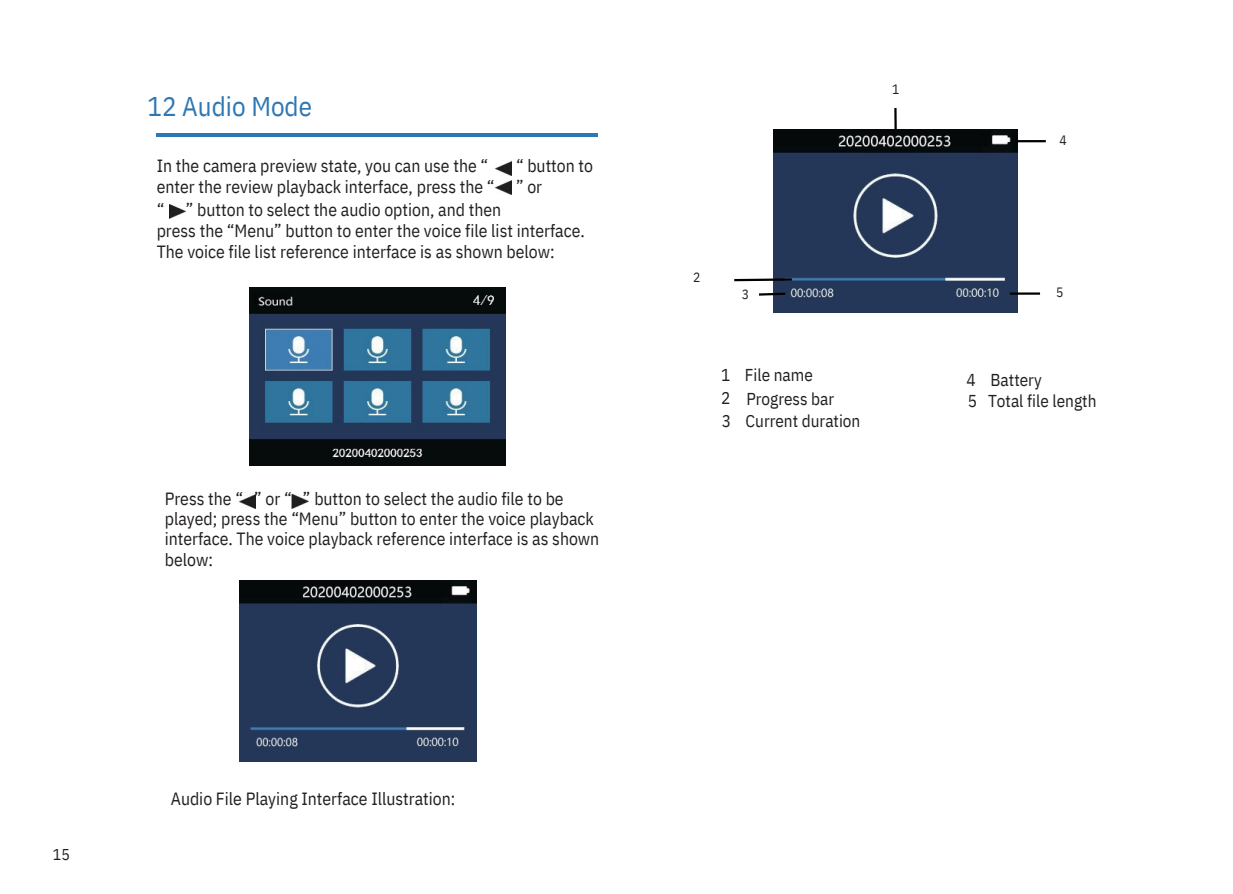
<style>
.page{position:relative;width:1233px;height:894px;background:#fff}
.page>*{position:absolute;margin:0;border:0;box-sizing:border-box;transform-origin:0 0}
.t1{font:27px "IBM Plex Sans Cond";color:#2c77b4}
.t2{font:17.7px/20.2px "IBM Plex Sans Cond";color:#231f20}
.t3{font:17.1px "IBM Plex Sans Cond";color:#231f20}
.t4{font:15.6px "IBM Plex Sans Cond";color:#231f20}
.t5{font:13.5px "IBM Plex Sans Cond";color:#231f20}
</style>
<div class="page">
<hr style="left:157px;top:133px;width:441px;height:4px;background:#2c77b4">
<img style="left:495px;top:161px;width:16px;height:14px">
<img style="left:495px;top:180px;width:16px;height:15px">
<img style="left:169px;top:204px;width:17px;height:15px">
<img style="left:250px;top:287px;width:255px;height:178px">
<img style="left:239px;top:493px;width:17px;height:15px">
<img style="left:292px;top:494px;width:16px;height:15px">
<img style="left:240px;top:580px;width:236px;height:181px">
<img style="left:773px;top:129px;width:245px;height:183px">
<svg style="left:734px;top:277px;width:60px;height:5px"></svg>
<svg style="left:759px;top:291px;width:29px;height:6px"></svg>
<hr style="left:1010px;top:292px;width:30px;height:2px;background:#000">
<hr style="left:1016px;top:140px;width:30px;height:2px;background:#000">
<hr style="left:894px;top:108px;width:3px;height:21px;background:#000">
<h1 class="t1" style="left:147px;top:88px;width:166px">12 Audio Mode</h1>
<p class="t2" style="left:157px;top:156px;width:339px">In the camera preview state, you can use the “ enter the review playback interface, press the “</p>
<p class="t2" style="left:516px;top:156px;width:79px">“ button to ”or</p>
<p class="t2" style="left:157px;top:199px;width:9px">“</p>
<p class="t2" style="left:186px;top:199px;width:317px">” button to select the audio option, and then</p>
<p class="t2" style="left:157px;top:220px;width:430px">press the “Menu” button to enter the voice file list interface.<br>The voice file list reference interface is as shown below:</p>
<p class="t4" style="left:53px;top:843px;width:18px">15</p>
<p class="t2" style="left:165px;top:488px;width:436px">Press the “ ” or “ ” button to select the audio file to be played; press the “Menu” button to enter the voice playback interface. The voice playback reference interface is as shown below:</p>
<p class="t2" style="left:171px;top:787px;width:286px">Audio File Playing Interface Illustration:</p>
<p class="t5" style="left:892px;top:80px;width:9px">1</p>
<p class="t5" style="left:693px;top:268px;width:9px">2</p>
<p class="t5" style="left:742px;top:285px;width:9px">3</p>
<p class="t3" style="left:721px;top:364px;width:93px">1 File name</p>
<p class="t3" style="left:721px;top:386px;width:11px">2</p>
<p class="t3" style="left:746px;top:387px;width:89px">Progress bar</p>
<p class="t3" style="left:722px;top:409px;width:140px">3 Current duration</p>
<p class="t5" style="left:1059px;top:131px;width:9px">4</p>
<p class="t5" style="left:1056px;top:283px;width:9px">5</p>
<p class="t3" style="left:966px;top:368px;width:11px">4</p>
<p class="t3" style="left:991px;top:368px;width:53px">Battery</p>
<p class="t3" style="left:968px;top:389px;width:130px">5 Total file length</p>
</div>
